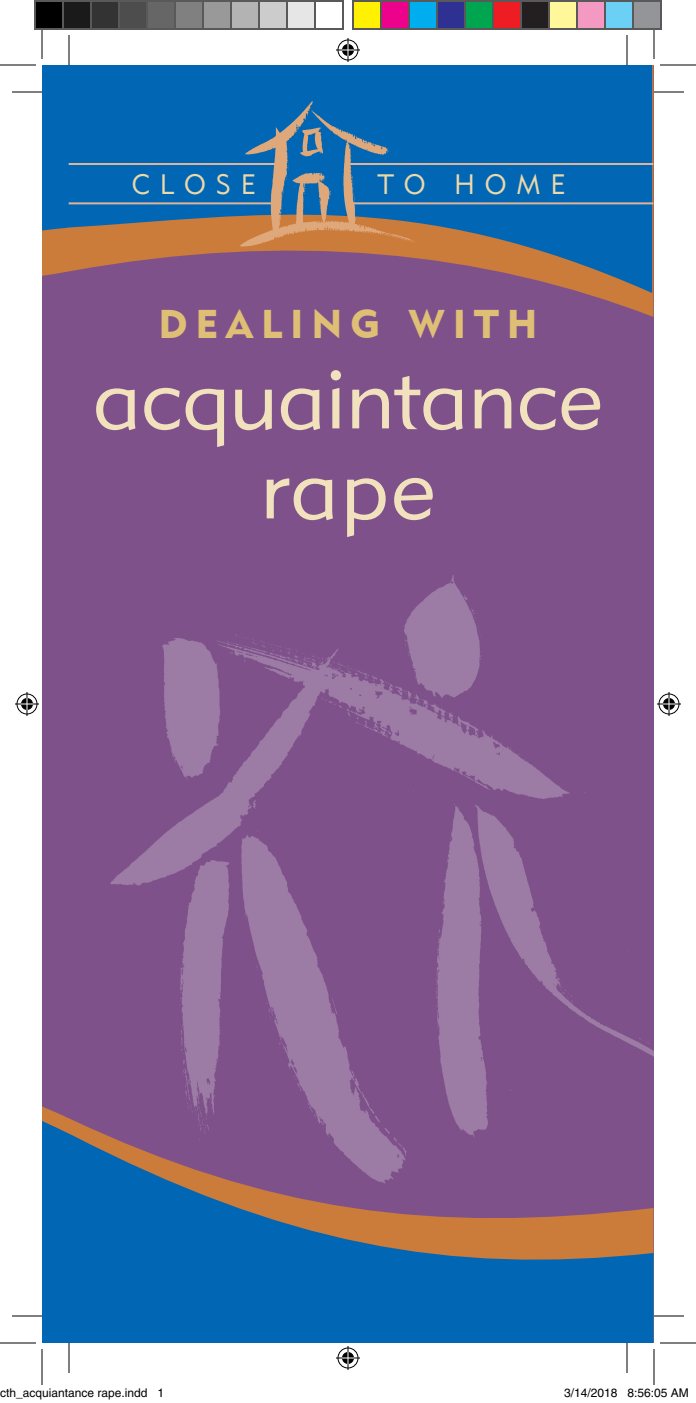
<style>
.page{position:relative;width:696px;height:1403px;background:#fff}
.page>*{position:absolute;margin:0;border:0;box-sizing:border-box;transform-origin:0 0}
.t1{font:88px/90px "Geometric 415 BT Lite A";color:#f1e1bd;text-align:center}
.t2{font:40px "Geometric 415 BT Black A";letter-spacing:.2em;color:#dfbe75}
.t3{font:28px "Geometric 415 BT Lite A";letter-spacing:.35em;color:#edd8aa}
.t4{font:12px "Helvetica";color:#000}
</style>
<div class="page">
<div style="left:42px;top:65px;width:611px;height:1278px;background:#7e518b"></div>
<img style="left:110px;top:575px;width:519px;height:445px">
<svg style="left:583px;top:65px;width:71px;height:258px"></svg>
<svg style="left:42px;top:65px;width:610px;height:228px;fill:#0166b3"></svg>
<hr style="left:69px;top:163px;width:212px;height:2px;background:#dfb498">
<hr style="left:69px;top:202px;width:206px;height:2px;background:#dfb498">
<hr style="left:347px;top:163px;width:306px;height:2px;background:#dfb498">
<hr style="left:347px;top:202px;width:306px;height:2px;background:#dfb498">
<img style="left:235px;top:95px;width:187px;height:155px">
<svg style="left:182px;top:1020px;width:472px;height:9px"></svg>
<svg style="left:42px;top:1029px;width:612px;height:314px"></svg>
<hr style="left:12px;top:92px;width:30px;height:1px;background:#000">
<hr style="left:654px;top:92px;width:30px;height:1px;background:#000">
<hr style="left:12px;top:1316px;width:30px;height:1px;background:#000">
<hr style="left:654px;top:1316px;width:30px;height:1px;background:#000">
<hr style="left:69px;top:35px;width:1px;height:30px;background:#000">
<hr style="left:69px;top:1343px;width:1px;height:30px;background:#000">
<hr style="left:627px;top:35px;width:1px;height:30px;background:#000">
<hr style="left:627px;top:1343px;width:1px;height:30px;background:#000">
<hr style="left:0;top:65px;width:36px;height:1px;background:#000">
<hr style="left:660px;top:65px;width:36px;height:1px;background:#000">
<hr style="left:0;top:1343px;width:36px;height:1px;background:#000">
<hr style="left:660px;top:1343px;width:36px;height:1px;background:#000">
<hr style="left:42px;top:23px;width:1px;height:36px;background:#000">
<hr style="left:42px;top:1349px;width:1px;height:36px;background:#000">
<hr style="left:654px;top:23px;width:1px;height:36px;background:#000">
<hr style="left:654px;top:1349px;width:1px;height:36px;background:#000">
<svg style="left:336px;top:38px;width:24px;height:24px"></svg>
<svg style="left:336px;top:1346px;width:24px;height:24px"></svg>
<svg style="left:15px;top:692px;width:24px;height:24px"></svg>
<svg style="left:657px;top:692px;width:24px;height:24px"></svg>
<div style="left:35px;top:1px;width:28px;height:28px;background:#000"></div>
<div style="left:34px;top:0;width:30px;height:30px;border:2px solid #595959"></div>
<div style="left:63px;top:1px;width:28px;height:28px;background:#1a1a1a"></div>
<div style="left:62px;top:0;width:30px;height:30px;border:2px solid #595959"></div>
<div style="left:91px;top:1px;width:28px;height:28px;background:#333"></div>
<div style="left:90px;top:0;width:30px;height:30px;border:2px solid #595959"></div>
<div style="left:119px;top:1px;width:28px;height:28px;background:#4d4d4d"></div>
<div style="left:118px;top:0;width:30px;height:30px;border:2px solid #595959"></div>
<div style="left:147px;top:1px;width:28px;height:28px;background:#666"></div>
<div style="left:146px;top:0;width:30px;height:30px;border:2px solid #595959"></div>
<div style="left:175px;top:1px;width:28px;height:28px;background:#808080"></div>
<div style="left:174px;top:0;width:30px;height:30px;border:2px solid #595959"></div>
<div style="left:203px;top:1px;width:28px;height:28px;background:#999"></div>
<div style="left:202px;top:0;width:30px;height:30px;border:2px solid #595959"></div>
<div style="left:231px;top:1px;width:28px;height:28px;background:#b3b3b3"></div>
<div style="left:230px;top:0;width:30px;height:30px;border:2px solid #595959"></div>
<div style="left:259px;top:1px;width:28px;height:28px;background:#ccc"></div>
<div style="left:258px;top:0;width:30px;height:30px;border:2px solid #595959"></div>
<div style="left:287px;top:1px;width:28px;height:28px;background:#e6e6e6"></div>
<div style="left:286px;top:0;width:30px;height:30px;border:2px solid #595959"></div>
<div style="left:314px;top:0;width:30px;height:30px;border:2px solid #595959"></div>
<div style="left:353px;top:1px;width:28px;height:28px;background:#fff101"></div>
<div style="left:352px;top:0;width:30px;height:30px;border:2px solid #595959"></div>
<div style="left:381px;top:1px;width:28px;height:28px;background:#ed028c"></div>
<div style="left:380px;top:0;width:30px;height:30px;border:2px solid #595959"></div>
<div style="left:409px;top:1px;width:28px;height:28px;background:#00aeef"></div>
<div style="left:408px;top:0;width:30px;height:30px;border:2px solid #595959"></div>
<div style="left:437px;top:1px;width:28px;height:28px;background:#2e3092"></div>
<div style="left:436px;top:0;width:30px;height:30px;border:2px solid #595959"></div>
<div style="left:465px;top:1px;width:28px;height:28px;background:#00a54f"></div>
<div style="left:464px;top:0;width:30px;height:30px;border:2px solid #595959"></div>
<div style="left:493px;top:1px;width:28px;height:28px;background:#ee1d23"></div>
<div style="left:492px;top:0;width:30px;height:30px;border:2px solid #595959"></div>
<div style="left:521px;top:1px;width:28px;height:28px;background:#231f20"></div>
<div style="left:520px;top:0;width:30px;height:30px;border:2px solid #595959"></div>
<div style="left:549px;top:1px;width:28px;height:28px;background:#fff79a"></div>
<div style="left:548px;top:0;width:30px;height:30px;border:2px solid #595959"></div>
<div style="left:577px;top:1px;width:28px;height:28px;background:#f499c2"></div>
<div style="left:576px;top:0;width:30px;height:30px;border:2px solid #595959"></div>
<div style="left:605px;top:1px;width:28px;height:28px;background:#6bcff6"></div>
<div style="left:604px;top:0;width:30px;height:30px;border:2px solid #595959"></div>
<div style="left:633px;top:1px;width:28px;height:28px;background:#939598"></div>
<div style="left:632px;top:0;width:30px;height:30px;border:2px solid #595959"></div>
<div style="left:655px;top:1389px;width:5px;height:8px;border:1px solid #fff;border-radius:50%"></div>
<div style="left:654px;top:1388px;width:7px;height:10px;border:1px solid #fff;border-radius:50%"></div>
<h3 class="t3" style="left:132px;top:167px;width:126px">CLOSE</h3>
<h3 class="t3" style="left:377px;top:167px;width:190px">TO HOME</h3>
<h2 class="t2" style="left:158px;top:300px;width:381px">DEALING WITH</h2>
<h1 class="t1" style="left:93px;top:351px;width:511px">acquaintance rape</h1>
<p class="t4" style="left:0;top:1386px;width:166px">cth_acquiantance rape.indd 1</p>
<p class="t4" style="left:564px;top:1386px;width:126px">3/14/2018 8:56:05 AM</p>
</div>
